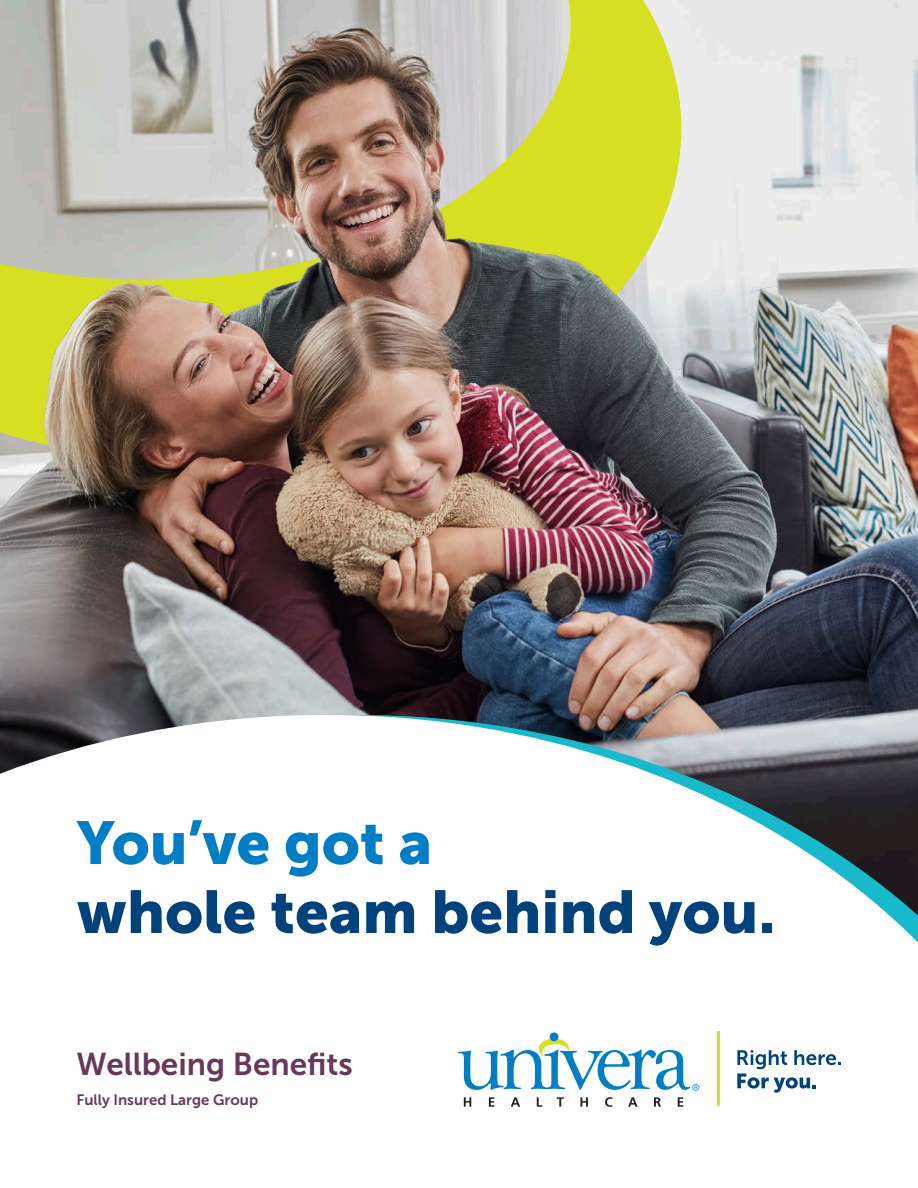
<style>
.page{position:relative;width:918px;height:1188px;background:#fff}
.page>*{position:absolute;margin:0;border:0;box-sizing:border-box;transform-origin:0 0}
.t1{font:60px/69px "Museo Sans 900";color:#01427c}
.t2{font:31.5px "Museo Sans 700";color:#68375c}
.t3{font:15px "Museo Sans 700";color:#68375c}
.s1{color:#007ec5}
</style>
<div class="page">
<img style="left:0;top:0;width:918px;height:715px">
<img style="left:0;top:0;width:681px;height:461px">
<svg style="left:0;top:715px;width:918px;height:392px"></svg>
<svg style="left:737px;top:1050px;width:104px;height:43px"></svg>
<div style="left:550px;top:1032px;width:8px;height:9px;background:#007ec5;border-radius:50%"></div>
<svg style="left:458px;top:1038px;width:241px;height:53px"></svg>
<svg style="left:464px;top:1097px;width:7px;height:10px"></svg>
<svg style="left:489px;top:1097px;width:5px;height:10px"></svg>
<svg style="left:511px;top:1097px;width:9px;height:10px"></svg>
<svg style="left:537px;top:1097px;width:5px;height:10px"></svg>
<svg style="left:557px;top:1097px;width:7px;height:10px"></svg>
<svg style="left:580px;top:1097px;width:8px;height:10px"></svg>
<svg style="left:605px;top:1097px;width:7px;height:10px"></svg>
<svg style="left:628px;top:1097px;width:10px;height:10px"></svg>
<svg style="left:654px;top:1097px;width:7px;height:10px"></svg>
<svg style="left:678px;top:1097px;width:5px;height:10px"></svg>
<hr style="left:717px;top:1032px;width:2px;height:74px;background:#d6df21">
<p class="t1" style="left:76px;top:808px;width:700px"><span class="s1">You’ve got a<br></span>whole team behind you.</p>
<p class="t2" style="left:76px;top:1046px;width:278px">Wellbeing Benefits</p>
<p class="t3" style="left:76px;top:1091px;width:183px">Fully Insured Large Group</p>
</div>
